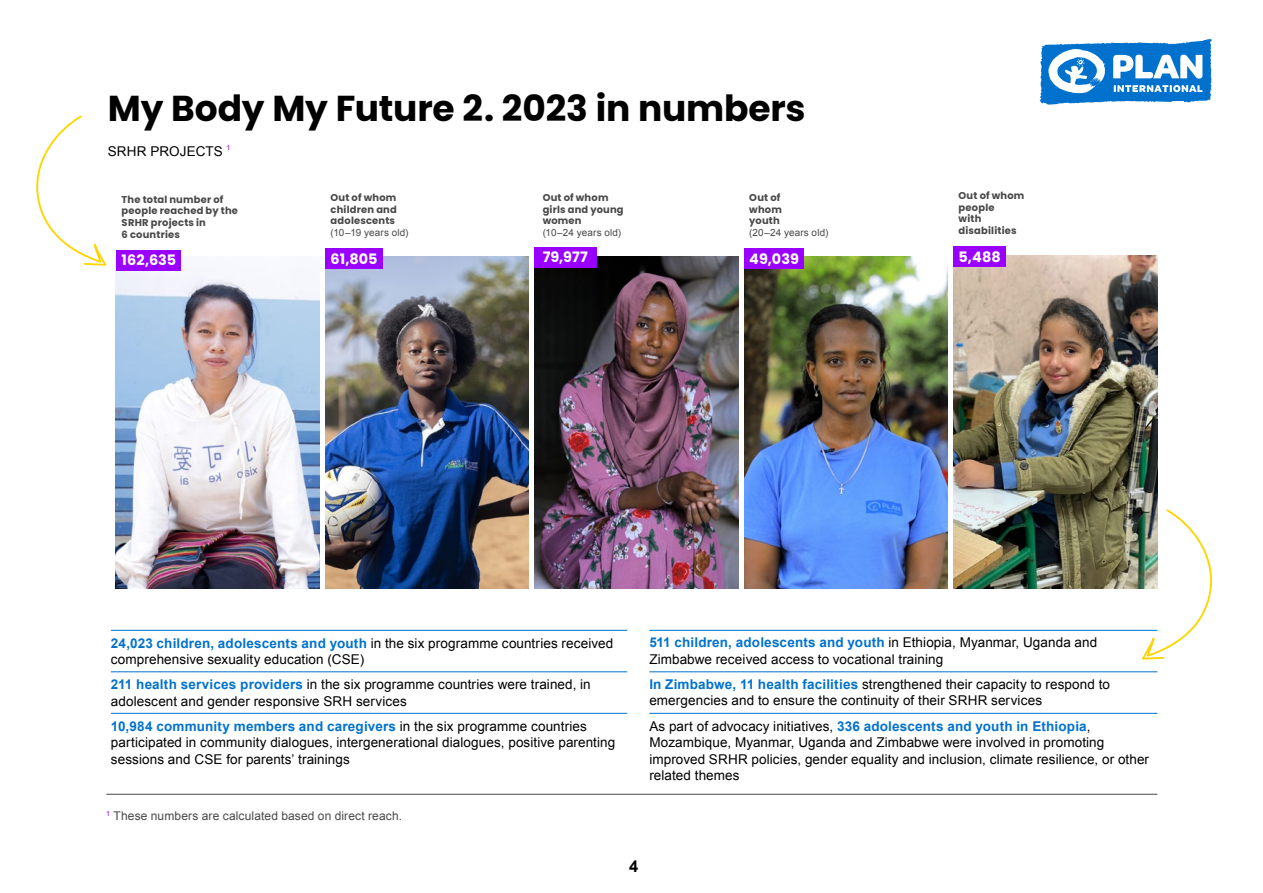
<style>
.page{position:relative;width:1263px;height:893px;background:#fff}
.page>*{position:absolute;margin:0;border:0;box-sizing:border-box;transform-origin:0 0}
._1_Pääotsikko_pienempi{font:700 36px "Poppins";letter-spacing:-.005em;color:#000}
.t1{font:700 16.5px "Arial";color:#000}
.nostot_luku{font:700 14.4px "Poppins";color:#fff}
.lukunostot{font:13.5px/16.5px "Arial";letter-spacing:.005em;color:#000}
.Leipä{font:13.5px "Arial";letter-spacing:.01em;color:#000}
.viite_viivalla{font:12px "Arial";letter-spacing:.01em;color:#484848}
.nostot{font:700 9.9px/11.7px "Poppins";letter-spacing:.02em;color:#484848}
.nostot-2{font:9.9px "Arial";letter-spacing:.02em;color:#484848}
.s1{font-family:"Arial";font-weight:400}
.s2{font-weight:700;color:#0072ce}
</style>
<div class="page">
<svg style="left:1040px;top:39px;width:172px;height:66px"></svg>
<hr style="left:106px;top:794px;width:1051px;height:1px;background:#484848">
<img style="left:535px;top:257px;width:203px;height:332px">
<div style="left:534px;top:247px;width:62px;height:20px;background:#90f"></div>
<hr style="left:111px;top:630px;width:516px;height:1px;background:#0072ce">
<hr style="left:111px;top:672px;width:516px;height:1px;background:#0072ce">
<hr style="left:111px;top:713px;width:516px;height:1px;background:#0072ce">
<hr style="left:649px;top:630px;width:508px;height:1px;background:#0072ce">
<hr style="left:649px;top:672px;width:508px;height:1px;background:#0072ce">
<hr style="left:649px;top:713px;width:508px;height:1px;background:#0072ce">
<img style="left:744px;top:257px;width:204px;height:332px">
<div style="left:744px;top:249px;width:60px;height:20px;background:#90f"></div>
<img style="left:115px;top:257px;width:204px;height:331px">
<div style="left:117px;top:250px;width:64px;height:20px;background:#90f"></div>
<img style="left:954px;top:256px;width:203px;height:333px">
<div style="left:953px;top:247px;width:53px;height:20px;background:#90f"></div>
<img style="left:325px;top:257px;width:204px;height:332px">
<div style="left:325px;top:249px;width:58px;height:20px;background:#90f"></div>
<svg style="left:36px;top:115px;width:71px;height:151px"></svg>
<svg style="left:1139px;top:508px;width:73px;height:152px"></svg>
<h1 class="_1_Pääotsikko_pienempi" style="left:108px;top:88px;width:699px">My Body My Future 2. 2023 in numbers</h1>
<p class="Leipä" style="left:108px;top:142px;width:124px">SRHR PROJECTS <sup>1</sup></p>
<p class="nostot" style="left:543px;top:192px;width:82px">Out of whom girls and young women</p>
<p class="nostot-2" style="left:543px;top:226px;width:80px">(10–24 years old)</p>
<p class="nostot_luku" style="left:543px;top:249px;width:47px">79,977</p>
<p class="nostot" style="left:331px;top:192px;width:79px">Out of whom children and adolescents <span class="s1">(10–19 years old)</span></p>
<p class="nostot_luku" style="left:331px;top:250px;width:49px">61,805</p>
<p class="nostot" style="left:749px;top:192px;width:33px">Out of</p>
<p class="nostot" style="left:749px;top:203px;width:34px">whom</p>
<p class="nostot" style="left:749px;top:215px;width:32px">youth</p>
<p class="nostot-2" style="left:749px;top:226px;width:81px">(20–24 years old)</p>
<p class="nostot_luku" style="left:749px;top:250px;width:51px">49,039</p>
<p class="nostot" style="left:122px;top:193px;width:118px">The total number of people reached by the<br>SRHR projects in</p>
<p class="nostot" style="left:122px;top:228px;width:60px">6 countries</p>
<p class="nostot_luku" style="left:122px;top:252px;width:56px">162,635</p>
<p class="nostot" style="left:958px;top:190px;width:67px">Out of whom</p>
<p class="nostot" style="left:958px;top:202px;width:37px">people</p>
<p class="nostot" style="left:958px;top:213px;width:24px">with</p>
<p class="nostot" style="left:958px;top:225px;width:59px">disabilities</p>
<p class="nostot_luku" style="left:958px;top:248px;width:44px">5,488</p>
<p class="lukunostot" style="left:111px;top:635px;width:504px"><span class="s2">24,023 children, adolescents and youth</span> in the six programme countries received comprehensive sexuality education (CSE)</p>
<p class="lukunostot" style="left:111px;top:676px;width:481px"><span class="s2">211 health services providers</span> in the six programme countries were trained, in adolescent and gender responsive SRH services</p>
<p class="lukunostot" style="left:111px;top:718px;width:506px"><span class="s2">10,984 community members and caregivers</span> in the six programme countries participated in community dialogues, intergenerational dialogues, positive parenting sessions and CSE for parents’ trainings</p>
<p class="viite_viivalla" style="left:106px;top:808px;width:297px"><sup>1</sup> These numbers are calculated based on direct reach.</p>
<p class="lukunostot" style="left:649px;top:635px;width:449px"><span class="s2">511 children, adolescents and youth</span> in Ethiopia, Myanmar, Uganda and<br>Zimbabwe received access to vocational training</p>
<p class="lukunostot" style="left:649px;top:676px;width:462px"><span class="s2">In Zimbabwe, 11 health facilities</span> strengthened their capacity to respond to emergencies and to ensure the continuity of their SRHR services</p>
<p class="lukunostot" style="left:649px;top:718px;width:501px">As part of advocacy initiatives, <span class="s2">336 adolescents and youth in Ethiopia</span>, Mozambique, Myanmar, Uganda and Zimbabwe were involved in promoting improved SRHR policies, gender equality and inclusion, climate resilience, or other related themes</p>
<p class="t1" style="left:629px;top:855px;width:11px">4</p>
</div>
